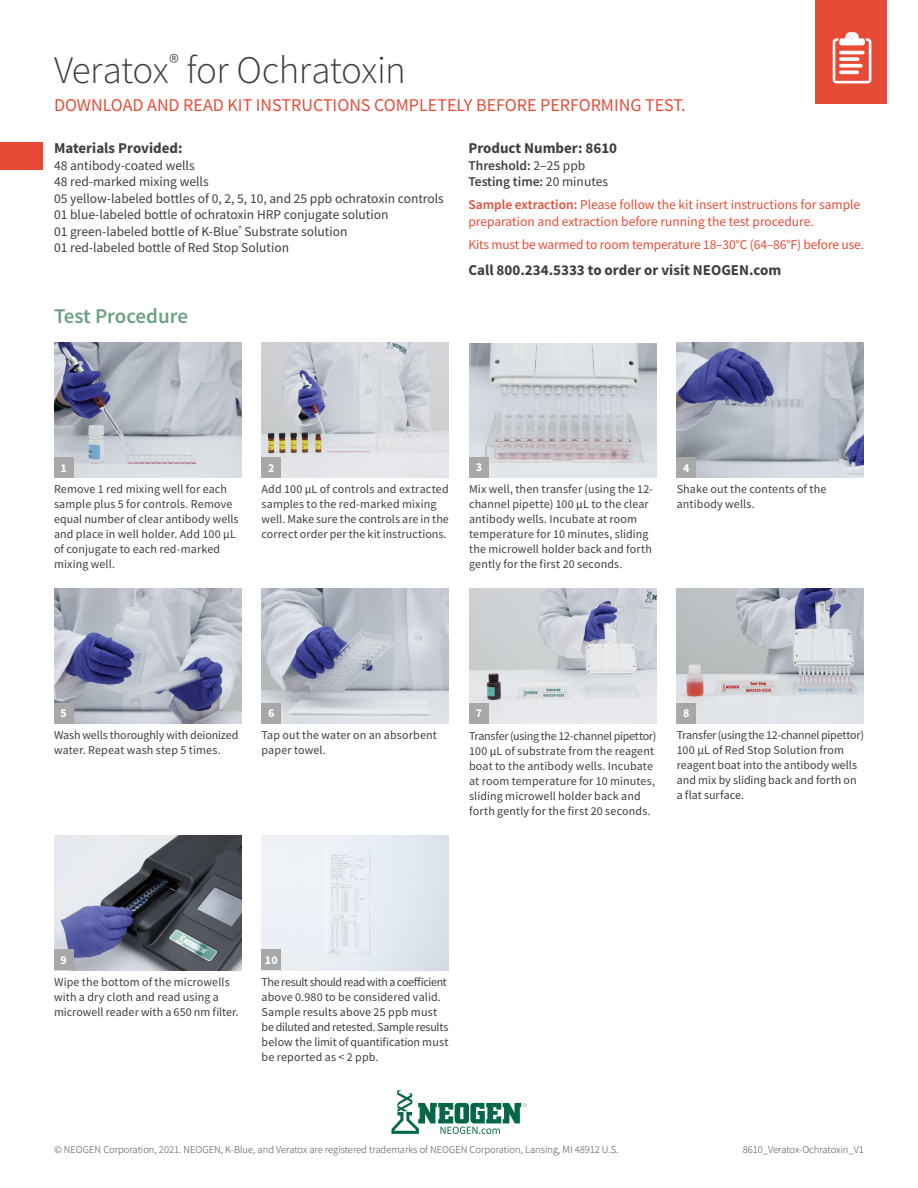
<style>
.page{position:relative;width:918px;height:1188px;background:#fff}
.page>*{position:absolute;margin:0;border:0;box-sizing:border-box;transform-origin:0 0}
.Headline{font:300 39px "Source Sans Pro";letter-spacing:-.015em;color:#3e3e3f}
.Subhead{font:600 21px "Source Sans Pro";color:#6ea087}
.Kit_Instructions{font:18px "Source Sans Pro";color:#e74b36}
.Materials_Provided_S{font:700 15px "Source Sans Pro";color:#3e3e3f}
.Materials_Provided_C{font:13.5px "Source Sans Pro";color:#3e3e3f}
.Materials_Provided_C-2{font:13.5px/16.5px "Source Sans Pro";color:#e74b36}
.Materials_Provided_C-3{font:600 13.5px "Source Sans Pro";color:#3e3e3f}
.Chart_Image_Text{font:12px/15px "Source Sans Pro";letter-spacing:.005em;color:#3e3e3f}
.Image_Text{font:700 12px "Source Sans Pro";color:#fff}
.t1{font:300 10.5px "Source Sans Pro";color:#3e3e3f}
.s1{font-weight:400}
.s2{font-weight:600}
</style>
<div class="page">
<div style="left:815px;top:0;width:72px;height:104px;background:#e74b36"></div>
<svg style="left:833px;top:32px;width:38px;height:51px"></svg>
<div style="left:0;top:142px;width:42px;height:28px;background:#e74b36"></div>
<svg style="left:392px;top:1090px;width:134px;height:44px"></svg>
<img style="left:469px;top:589px;width:187px;height:134px">
<img style="left:262px;top:589px;width:187px;height:134px">
<img style="left:677px;top:589px;width:187px;height:135px">
<img style="left:54px;top:835px;width:187px;height:135px">
<img style="left:54px;top:589px;width:187px;height:135px">
<img style="left:677px;top:343px;width:187px;height:135px">
<img style="left:469px;top:343px;width:187px;height:135px">
<img style="left:54px;top:343px;width:187px;height:134px">
<img style="left:262px;top:343px;width:187px;height:135px">
<img style="left:262px;top:835px;width:187px;height:135px">
<div style="left:262px;top:457px;width:19px;height:20px;background:#a8a8a8"></div>
<div style="left:469px;top:457px;width:20px;height:20px;background:#a8a8a8"></div>
<div style="left:54px;top:457px;width:19px;height:20px;background:#a8a8a8"></div>
<div style="left:677px;top:457px;width:19px;height:21px;background:#a8a8a8"></div>
<div style="left:262px;top:949px;width:19px;height:21px;background:#a8a8a8"></div>
<div style="left:54px;top:949px;width:19px;height:21px;background:#a8a8a8"></div>
<div style="left:262px;top:703px;width:19px;height:20px;background:#a8a8a8"></div>
<div style="left:469px;top:703px;width:20px;height:20px;background:#a8a8a8"></div>
<div style="left:54px;top:703px;width:19px;height:20px;background:#a8a8a8"></div>
<div style="left:677px;top:703px;width:19px;height:21px;background:#a8a8a8"></div>
<p class="Headline" style="left:54px;top:46px;width:353px">Veratox<sup>®</sup> for Ochratoxin</p>
<p class="Kit_Instructions" style="left:54px;top:93px;width:633px">DOWNLOAD AND READ KIT INSTRUCTIONS COMPLETELY BEFORE PERFORMING TEST.</p>
<p class="Materials_Provided_S" style="left:54px;top:138px;width:130px">Materials Provided:</p>
<p class="Materials_Provided_C" style="left:54px;top:156px;width:142px">48 antibody-coated wells</p>
<p class="Materials_Provided_C" style="left:54px;top:173px;width:156px">48 red-marked mixing wells</p>
<p class="Materials_Provided_C" style="left:54px;top:189px;width:391px">05 yellow-labeled bottles of 0, 2, 5, 10, and 25 ppb ochratoxin controls</p>
<p class="Materials_Provided_C" style="left:54px;top:206px;width:336px">01 blue-labeled bottle of ochratoxin HRP conjugate solution</p>
<p class="Materials_Provided_C" style="left:54px;top:222px;width:295px">01 green-labeled bottle of K-Blue<sup>®</sup> Substrate solution</p>
<p class="Materials_Provided_C" style="left:54px;top:239px;width:237px">01 red-labeled bottle of Red Stop Solution</p>
<p class="Materials_Provided_S" style="left:468px;top:138px;width:150px">Product Number: 8610</p>
<p class="Materials_Provided_C-3" style="left:468px;top:156px;width:118px">Threshold: <span class="s1">2–25 ppb</span></p>
<p class="Materials_Provided_C-3" style="left:468px;top:173px;width:141px">Testing time: <span class="s1">20 minutes</span></p>
<p class="Materials_Provided_C-2" style="left:468px;top:197px;width:393px"><span class="s2">Sample extraction:</span> Please follow the kit insert instructions for sample preparation and extraction before running the test procedure.</p>
<p class="Materials_Provided_C-2" style="left:468px;top:236px;width:397px">Kits must be warmed to room temperature 18–30°C (64–86°F) before use.</p>
<p class="Materials_Provided_S" style="left:468px;top:260px;width:314px">Call 800.234.5333 to order or visit NEOGEN.com</p>
<p class="Subhead" style="left:54px;top:302px;width:136px">Test Procedure</p>
<p class="Image_Text" style="left:61px;top:459px;width:8px">1</p>
<p class="Image_Text" style="left:268px;top:459px;width:8px">2</p>
<p class="Image_Text" style="left:476px;top:459px;width:8px">3</p>
<p class="Image_Text" style="left:683px;top:459px;width:8px">4</p>
<p class="Chart_Image_Text" style="left:469px;top:482px;width:185px">Mix well, then transfer (using the 12- channel pipette) 100 µL to the clear antibody wells. Incubate at room temperature for 10 minutes, sliding the microwell holder back and forth gently for the first 20 seconds.</p>
<p class="Chart_Image_Text" style="left:677px;top:482px;width:151px">Shake out the contents of the antibody wells.</p>
<p class="Chart_Image_Text" style="left:54px;top:482px;width:186px">Remove 1 red mixing well for each sample plus 5 for controls. Remove equal number of clear antibody wells and place in well holder. Add 100 µL</p>
<p class="Chart_Image_Text" style="left:54px;top:542px;width:168px">of conjugate to each red-marked mixing well.</p>
<p class="Chart_Image_Text" style="left:262px;top:482px;width:189px">Add 100 µL of controls and extracted samples to the red-marked mixing well. Make sure the controls are in the</p>
<p class="Chart_Image_Text" style="left:262px;top:527px;width:187px">correct order per the kit instructions.</p>
<p class="Image_Text" style="left:61px;top:705px;width:8px">5</p>
<p class="Image_Text" style="left:268px;top:705px;width:8px">6</p>
<p class="Image_Text" style="left:476px;top:705px;width:8px">7</p>
<p class="Image_Text" style="left:683px;top:705px;width:8px">8</p>
<p class="Chart_Image_Text" style="left:54px;top:728px;width:186px">Wash wells thoroughly with deionized water. Repeat wash step 5 times.</p>
<p class="Chart_Image_Text" style="left:262px;top:728px;width:177px">Tap out the water on an absorbent paper towel.</p>
<p class="Chart_Image_Text" style="left:469px;top:728px;width:189px">Transfer (using the 12-channel pipettor)<br>100 µL of substrate from the reagent boat to the antibody wells. Incubate at room temperature for 10 minutes, sliding microwell holder back and forth gently for the first 20 seconds.</p>
<p class="Chart_Image_Text" style="left:677px;top:728px;width:189px">Transfer (using the 12-channel pipettor)<br>100 µL of Red Stop Solution from reagent boat into the antibody wells and mix by sliding back and forth on a flat surface.</p>
<p class="Image_Text" style="left:61px;top:952px;width:8px">9</p>
<p class="Image_Text" style="left:265px;top:952px;width:14px">10</p>
<p class="Chart_Image_Text" style="left:262px;top:974px;width:188px">The result should read with a coefficient above 0.980 to be considered valid.<br>Sample results above 25 ppb must be diluted and retested. Sample results below the limit of quantification must be reported as &lt; 2 ppb.</p>
<p class="Chart_Image_Text" style="left:54px;top:974px;width:186px">Wipe the bottom of the microwells with a dry cloth and read using a microwell reader with a 650 nm filter.</p>
<p class="t1" style="left:54px;top:1143px;width:566px">© NEOGEN Corporation, 2021. NEOGEN, K-Blue, and Veratox are registered trademarks of NEOGEN Corporation, Lansing, MI 48912 U.S.</p>
<p class="t1" style="left:743px;top:1143px;width:123px">8610_Veratox-Ochratoxin_V1</p>
</div>
